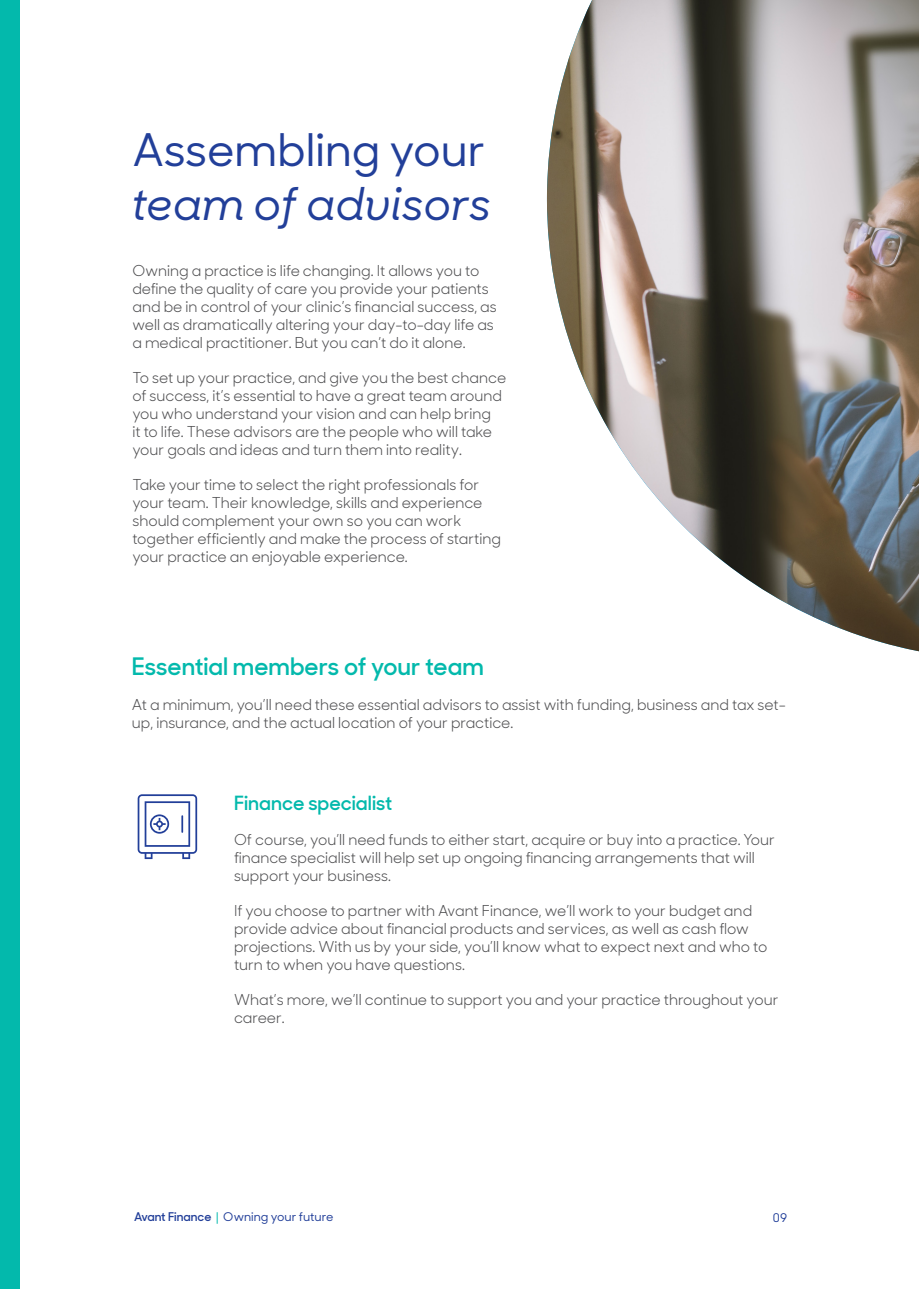
<style>
.page{position:relative;width:919px;height:1289px;background:#fff}
.page>*{position:absolute;margin:0;border:0;box-sizing:border-box;transform-origin:0 0}
.t1{font:500 45px/54px "Sharp Sans Display No 1";color:#223f99}
.t2{font:600 24px "Sharp Sans Display No 1";color:#03b9ac}
.t3{font:600 19.5px "Sharp Sans Display No 1";color:#03b9ac}
.p{font:15px/18px "Sharp Sans Display No 1";color:#4d4d4f}
.t4{font:500 12px "Sharp Sans Display No 1";color:#223f99}
.s1{font-style:italic}
.s2{font-weight:600}
.s3{color:#03b9ac}
</style>
<div class="page">
<div style="left:1px;top:0;width:19px;height:1288px;background:#03b9ac"></div>
<img style="left:547px;top:0;width:371px;height:651px">
<svg style="left:138px;top:794px;width:59px;height:65px"></svg>
<h1 class="t1" style="left:132px;top:121px;width:360px">Assembling your <span class="s1">team of advisors</span></h1>
<p class="p" style="left:132px;top:260px;width:366px">Owning a practice is life changing. It allows you to define the quality of care you provide your patients and be in control of your clinic’s financial success, as well as dramatically altering your day-to-day life as a medical practitioner. But you can’t do it alone.</p>
<p class="p" style="left:132px;top:367px;width:375px">To set up your practice, and give you the best chance of success, it’s essential to have a great team around you who understand your vision and can help bring<br>it to life. These advisors are the people who will take your goals and ideas and turn them into reality.</p>
<p class="p" style="left:132px;top:474px;width:370px">Take your time to select the right professionals for your team. Their knowledge, skills and experience should complement your own so you can work together efficiently and make the process of starting your practice an enjoyable experience.</p>
<h2 class="t2" style="left:132px;top:648px;width:353px">Essential members of your team</h2>
<p class="p" style="left:132px;top:694px;width:655px">At a minimum, you’ll need these essential advisors to assist with funding, business and tax set&shy;up, insurance, and the actual location of your practice.</p>
<h3 class="t3" style="left:234px;top:787px;width:160px">Finance specialist</h3>
<p class="p" style="left:234px;top:829px;width:542px">Of course, you’ll need funds to either start, acquire or buy into a practice. Your finance specialist will help set up ongoing financing arrangements that will support your business.</p>
<p class="p" style="left:234px;top:900px;width:535px">If you choose to partner with Avant Finance, we’ll work to your budget and provide advice about financial products and services, as well as cash flow projections. With us by your side, you’ll know what to expect next and who to turn to when you have questions.</p>
<p class="p" style="left:234px;top:989px;width:546px">What’s more, we’ll continue to support you and your practice throughout your career.</p>
<p class="t4" style="left:134px;top:1208px;width:201px"><span class="s2">Avant Finance</span> <span class="s3">|</span> Owning your future</p>
<p class="t4" style="left:773px;top:1208px;width:16px">09</p>
</div>
